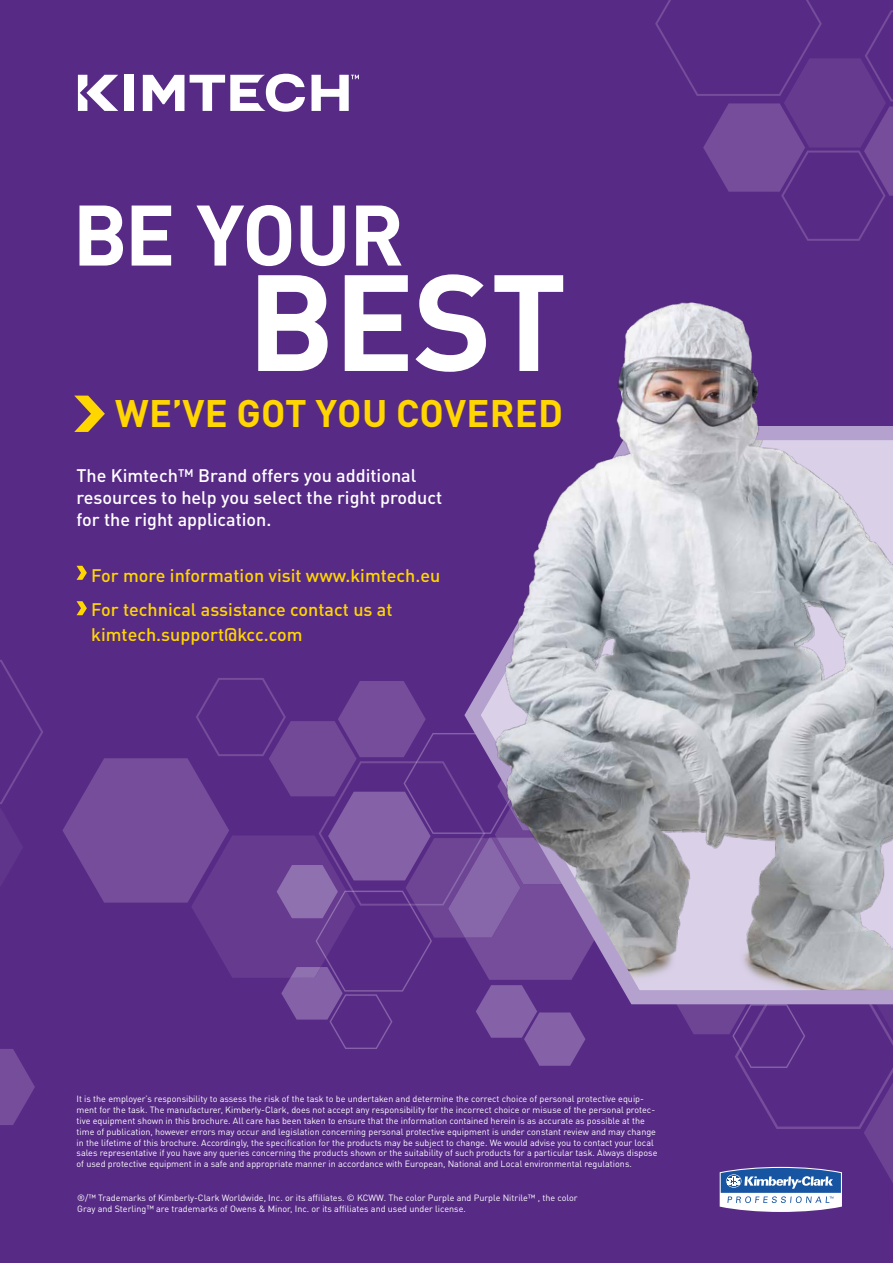
<style>
.page{position:relative;width:893px;height:1263px;background:#572a86}
.page>*{position:absolute;margin:0;border:0;box-sizing:border-box;transform-origin:0 0}
.t1{font:700 134.55px "DIN Pro";color:#fff}
.t2{font:700 84.3px "DIN Pro";letter-spacing:-.025em;color:#fff}
.t3{font:700 37.95px "DIN Pro";letter-spacing:.01em;color:#ffd600}
.t4{font:500 18px/21.6px "DIN Pro";color:#fff}
.t5{font:500 18px/34.3px "DIN Pro";color:#ffd600}
.t6{font:9px/10.8px "DIN Pro";color:#fff}
</style>
<div class="page">
<svg style="left:655px;top:0;width:237px;height:241px"></svg>
<svg style="left:77px;top:566px;width:10px;height:14px"></svg>
<svg style="left:77px;top:601px;width:10px;height:14px"></svg>
<div style="left:125px;top:75px;width:9px;height:36px;background:#fff"></div>
<svg style="left:143px;top:75px;width:41px;height:36px"></svg>
<svg style="left:190px;top:74px;width:115px;height:38px"></svg>
<svg style="left:78px;top:75px;width:40px;height:36px"></svg>
<svg style="left:311px;top:75px;width:48px;height:36px"></svg>
<svg style="left:74px;top:396px;width:31px;height:36px"></svg>
<img style="left:502px;top:302px;width:390px;height:347px">
<svg style="left:23px;top:1067px;width:12px;height:40px"></svg>
<svg style="left:23px;top:697px;width:20px;height:70px"></svg>
<img style="left:0;top:660px;width:23px;height:465px">
<svg style="left:892px;top:10px;width:1px;height:639px"></svg>
<svg style="left:62px;top:649px;width:831px;height:563px"></svg>
<h2 class="t2" style="left:72px;top:165px;width:333px">BE YOUR</h2>
<h1 class="t1" style="left:247px;top:210px;width:322px">BEST</h1>
<h3 class="t3" style="left:115px;top:382px;width:450px">WE’VE GOT YOU COVERED</h3>
<h3 class="t4" style="left:77px;top:463px;width:367px">The Kimtech™ Brand offers you additional resources to help you select the right product for the right application.</h3>
<h3 class="t5" style="left:91px;top:556px;width:351px">For more information visit www.kimtech.eu<br>For technical assistance contact us at</h3>
<h3 class="t5" style="left:91px;top:615px;width:213px">kimtech.support@kcc.com</h3>
<p class="t6" style="left:77px;top:1093px;width:582px">It is the employer’s responsibility to assess the risk of the task to be undertaken and determine the correct choice of personal protective equip&shy;ment for the task. The manufacturer, Kimberly-Clark, does not accept any responsibility for the incorrect choice or misuse of the personal protec&shy;tive equipment shown in this brochure. All care has been taken to ensure that the information contained herein is as accurate as possible at the time of publication, however errors may occur and legislation concerning personal protective equipment is under constant review and may change in the lifetime of this brochure. Accordingly, the specification for the products may be subject to change. We would advise you to contact your local sales representative if you have any queries concerning the products shown or the suitability of such products for a particular task. Always dispose of used protective equipment in a safe and appropriate manner in accordance with European, National and Local environmental regulations.</p>
<p class="t6" style="left:77px;top:1191px;width:502px">®/™ Trademarks of Kimberly-Clark Worldwide, Inc. or its affiliates. © KCWW. The color Purple and Purple Nitrile™ , the color<br>Gray and Sterling™ are trademarks of Owens &amp; Minor, Inc. or its affiliates and used under license.</p>
</div>
